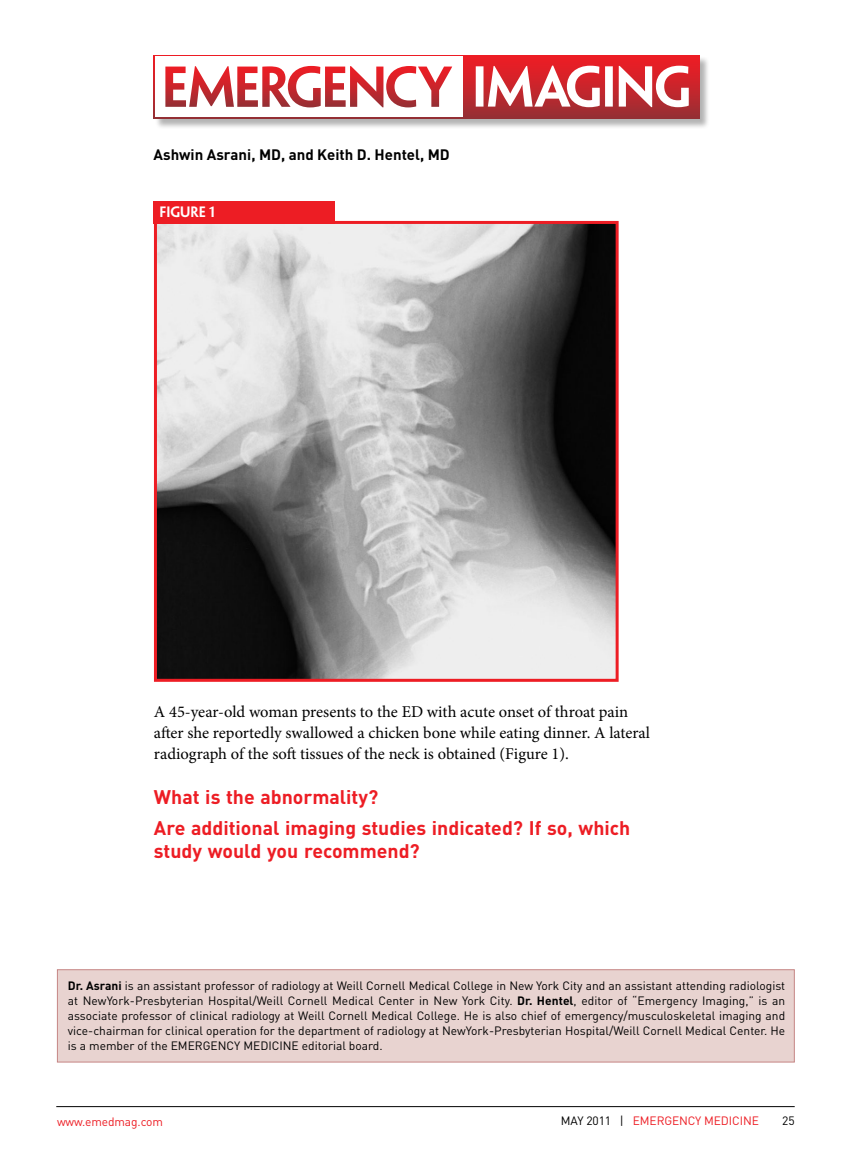
<style>
.page{position:relative;width:851px;height:1161px;background:#fff}
.page>*{position:absolute;margin:0;border:0;box-sizing:border-box;transform-origin:0 0}
.question{font:700 19.5px/22.5px "DIN";color:#ed1d24}
.initial_statement{font:16.5px/21px "Minion Pro";color:#000}
.by{font:700 15px "DIN";color:#000}
.ref{font:600 13.5px "Penumbra Sans Std";letter-spacing:-.005em;color:#fff}
.bio{font:12px/15px "DIN";color:#000;text-align:justify}
.t1{font:12px "DIN";letter-spacing:-.01em;color:#ed1d24}
.s1{font-weight:700}
.s2{color:#000}
</style>
<div class="page">
<div style="left:154px;top:55px;width:555px;height:74px;background:#000;opacity:.3"></div>
<div style="left:154px;top:55px;width:545px;height:64px;background:linear-gradient(to bottom,#f6252c,#9d3a3f)"></div>
<div style="left:156px;top:57px;width:307px;height:60px;background:#fff"></div>
<svg style="left:165px;top:66px;width:287px;height:41px"></svg>
<svg style="left:475px;top:66px;width:124px;height:41px"></svg>
<svg style="left:605px;top:66px;width:7px;height:41px"></svg>
<svg style="left:618px;top:66px;width:70px;height:41px"></svg>
<div style="left:57px;top:969px;width:737px;height:93px;background:#e8d3d0;border:1px solid #c68685"></div>
<hr style="left:56px;top:1106px;width:738px;height:1px;background:#000">
<img style="left:158px;top:225px;width:456px;height:453px">
<div style="left:154px;top:221px;width:464px;height:461px;border:3px solid #ed1d24"></div>
<div style="left:154px;top:201px;width:181px;height:22px;background:#ed1d24"></div>
<p class="by" style="left:154px;top:145px;width:297px">Ashwin Asrani, MD, and Keith D. Hentel, MD</p>
<p class="ref" style="left:159px;top:204px;width:57px">FIGURE 1</p>
<p class="initial_statement" style="left:154px;top:702px;width:497px">A 45-year-old woman presents to the ED with acute onset of throat pain after she reportedly swallowed a chicken bone while eating dinner. A lateral radiograph of the soft tissues of the neck is obtained (Figure 1).</p>
<p class="question" style="left:154px;top:784px;width:226px">What is the abnormality?</p>
<p class="question" style="left:154px;top:816px;width:478px">Are additional imaging studies indicated? If so, which study would you recommend?</p>
<p class="bio" style="left:68px;top:978px;width:719px"><span class="s1">Dr. Asrani</span> is an assistant professor of radiology at Weill Cornell Medical College in New York City and an assistant attending radiologist at NewYork-Presbyterian Hospital/Weill Cornell Medical Center in New York City. <span class="s1">Dr. Hentel</span>, editor of “Emergency Imaging,” is an associate professor of clinical radiology at Weill Cornell Medical College. He is also chief of emergency/musculoskeletal imaging and vice-chairman for clinical operation for the department of radiology at NewYork-Presbyterian Hospital/Weill Cornell Medical Center. He is a member of the EMERGENCY MEDICINE editorial board.</p>
<p class="t1" style="left:57px;top:1114px;width:108px">www.emedmag.com</p>
<p class="t1" style="left:561px;top:1113px;width:199px"><span class="s2">MAY 2011 |</span> EMERGENCY MEDICINE</p>
<p class="bio" style="left:782px;top:1113px;width:14px">25</p>
</div>
